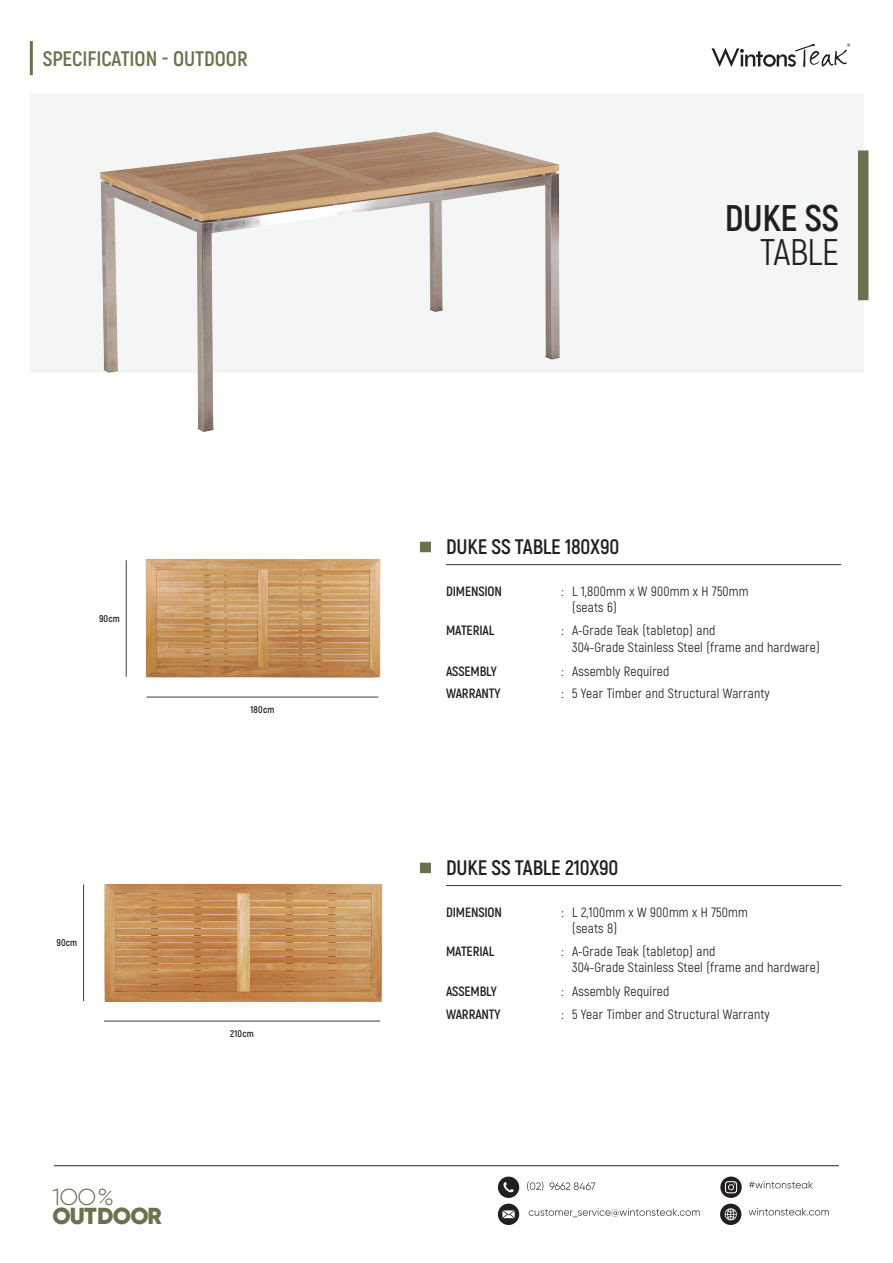
<style>
.page{position:relative;width:893px;height:1263px;background:#fff}
.page>*{position:absolute;margin:0;border:0;box-sizing:border-box;transform-origin:0 0}
.Product_Name{font:700 37.05px/34.2px "Akrobat";letter-spacing:-.01em;color:#231f20;text-align:right}
.GC__Headline__1_-_h{font:900 23.1px/19.2px "Gilroy";letter-spacing:-.03em;color:#6b714d}
.Product_Copy{font:700 21px "Akrobat";letter-spacing:-.01em;color:#231f20}
.t1{font:700 21px "Akrobat";color:#6b714d}
.Product_Copy-2{font:13.5px/16.5px "Akrobat";letter-spacing:.015em;color:#231f20}
.Product_Copy-3{font:700 13.5px "Akrobat";letter-spacing:-.01em;color:#231f20}
.t2{font:700 9.75px "Akrobat";letter-spacing:.02em;color:#231f20}
.s1{font-weight:300}
.s2{font-weight:400}
</style>
<div class="page">
<div style="left:30px;top:93px;width:833px;height:279px;background:#f4f5f5"></div>
<div style="left:498px;top:1176px;width:21px;height:22px;background:#231f20;border-radius:50%"></div>
<svg style="left:503px;top:1182px;width:11px;height:10px"></svg>
<svg style="left:527px;top:1181px;width:68px;height:10px"></svg>
<svg style="left:720px;top:1176px;width:22px;height:22px"></svg>
<svg style="left:725px;top:1181px;width:12px;height:12px"></svg>
<svg style="left:749px;top:1181px;width:64px;height:7px"></svg>
<div style="left:498px;top:1203px;width:21px;height:22px;background:#231f20;border-radius:50%"></div>
<svg style="left:502px;top:1210px;width:13px;height:8px"></svg>
<svg style="left:529px;top:1208px;width:171px;height:9px"></svg>
<div style="left:720px;top:1203px;width:21px;height:22px;background:#231f20;border-radius:50%"></div>
<svg style="left:724px;top:1208px;width:13px;height:13px"></svg>
<svg style="left:749px;top:1208px;width:80px;height:7px"></svg>
<div style="left:858px;top:150px;width:10px;height:150px;background:#6b714d"></div>
<svg style="left:711px;top:43px;width:139px;height:24px"></svg>
<hr style="left:30px;top:41px;width:3px;height:34px;background:#6b714d">
<hr style="left:54px;top:1165px;width:785px;height:1px;background:#3e3e3f">
<hr style="left:446px;top:564px;width:395px;height:1px;background:#3e3e3f">
<div style="left:420px;top:542px;width:11px;height:10px;background:#6b714d"></div>
<hr style="left:446px;top:885px;width:395px;height:1px;background:#3e3e3f">
<div style="left:420px;top:863px;width:11px;height:10px;background:#6b714d"></div>
<img style="left:79px;top:132px;width:490px;height:300px">
<img style="left:145px;top:558px;width:236px;height:120px">
<hr style="left:126px;top:560px;width:1px;height:117px;background:#3e3e3f">
<hr style="left:146px;top:697px;width:232px;height:1px;background:#3e3e3f">
<img style="left:104px;top:884px;width:279px;height:117px">
<hr style="left:83px;top:884px;width:1px;height:117px;background:#3e3e3f">
<hr style="left:104px;top:1021px;width:276px;height:1px;background:#3e3e3f">
<p class="t1" style="left:43px;top:45px;width:206px">SPECIFICATION - OUTDOOR</p>
<p class="t2" style="left:99px;top:612px;width:22px">90cm</p>
<p class="t2" style="left:250px;top:703px;width:25px">180cm</p>
<p class="t2" style="left:56px;top:936px;width:22px">90cm</p>
<p class="GC__Headline__1_-_h" style="left:52px;top:1187px;width:111px"><span class="s1">1OO%<br></span>OUTDOOR</p>
<p class="t2" style="left:230px;top:1027px;width:25px">210cm</p>
<p class="Product_Name" style="left:725px;top:201px;width:116px">DUKE SS<br><span class="s2">TABLE</span></p>
<p class="Product_Copy" style="left:446px;top:534px;width:175px">DUKE SS TABLE 180X90</p>
<p class="Product_Copy-3" style="left:446px;top:582px;width:58px">DIMENSION</p>
<p class="Product_Copy-2" style="left:572px;top:583px;width:178px;text-indent:-11px">: L 1,800mm x W 900mm x H 750mm (seats 6)</p>
<p class="Product_Copy-3" style="left:446px;top:622px;width:50px">MATERIAL</p>
<p class="Product_Copy-2" style="left:572px;top:622px;width:249px;text-indent:-11px">: A-Grade Teak (tabletop) and<br>304-Grade Stainless Steel (frame and hardware)</p>
<p class="Product_Copy-3" style="left:446px;top:662px;width:52px">ASSEMBLY</p>
<p class="Product_Copy-2" style="left:562px;top:662px;width:109px">: Assembly Required</p>
<p class="Product_Copy-3" style="left:446px;top:685px;width:56px">WARRANTY</p>
<p class="Product_Copy-2" style="left:562px;top:685px;width:210px">: 5 Year Timber and Structural Warranty</p>
<p class="Product_Copy" style="left:446px;top:855px;width:174px">DUKE SS TABLE 210X90</p>
<p class="Product_Copy-3" style="left:446px;top:903px;width:58px">DIMENSION</p>
<p class="Product_Copy-2" style="left:572px;top:904px;width:177px;text-indent:-11px">: L 2,100mm x W 900mm x H 750mm (seats 8)</p>
<p class="Product_Copy-3" style="left:446px;top:943px;width:50px">MATERIAL</p>
<p class="Product_Copy-2" style="left:572px;top:943px;width:249px;text-indent:-11px">: A-Grade Teak (tabletop) and<br>304-Grade Stainless Steel (frame and hardware)</p>
<p class="Product_Copy-3" style="left:446px;top:983px;width:52px">ASSEMBLY</p>
<p class="Product_Copy-2" style="left:562px;top:983px;width:109px">: Assembly Required</p>
<p class="Product_Copy-3" style="left:446px;top:1006px;width:56px">WARRANTY</p>
<p class="Product_Copy-2" style="left:562px;top:1006px;width:210px">: 5 Year Timber and Structural Warranty</p>
</div>
